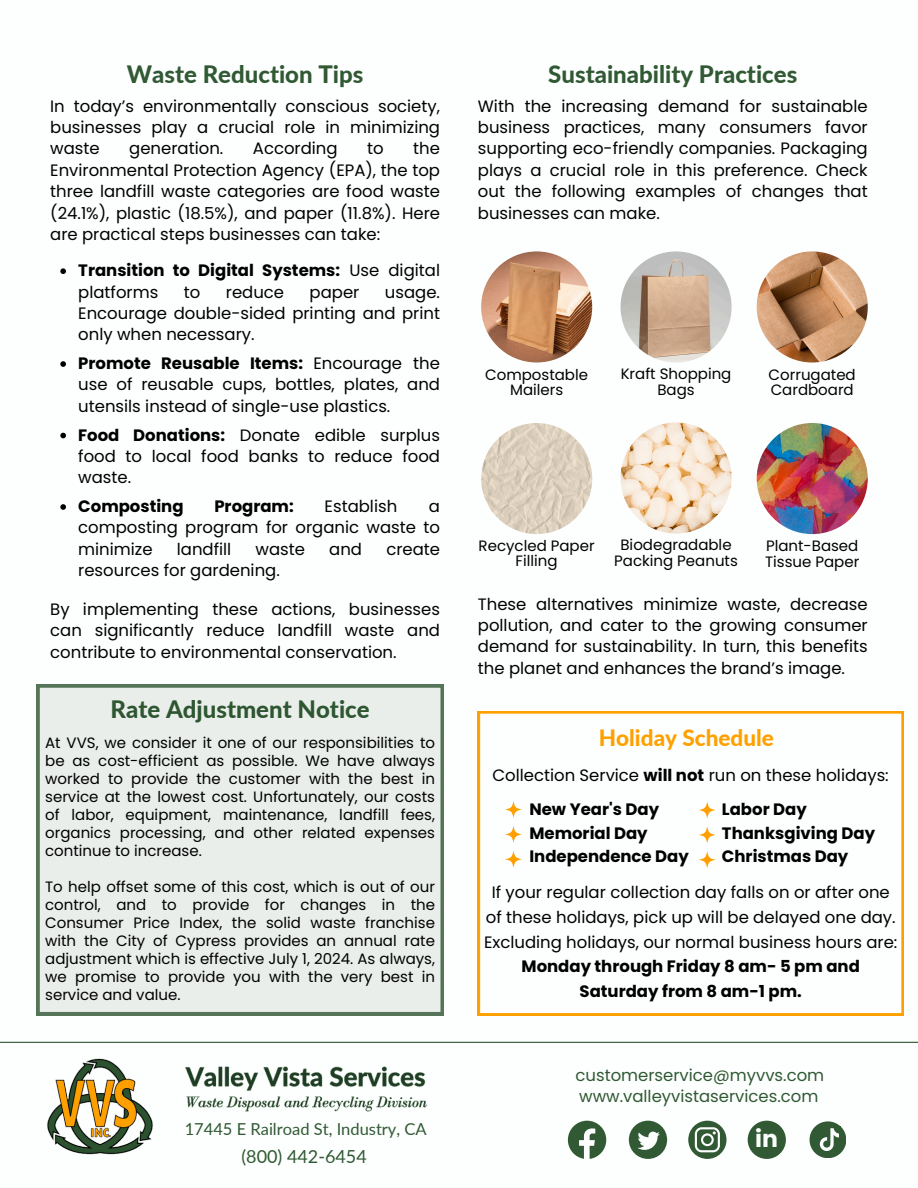
<style>
.page{position:relative;width:918px;height:1188px;background:#fff}
.page>*{position:absolute;margin:0;border:0;box-sizing:border-box;transform-origin:0 0}
.t1{font:800 24px "Lato";color:#315934}
.t2{font:800 24px "Lato";color:#2e5631}
.t3{font:700 23.55px "Poppins";color:#fcfffd}
.t4{font:800 22.5px "Lato";color:#ffa000}
.t5{font:18px "Lato";color:#315934}
.t6{font:16.5px/21.3px "Poppins";color:#000;text-align:justify}
.t7{font:700 16.5px/23.7px "Poppins";color:#000}
.t8{font:16.5px "Poppins";color:#315934}
.t9{font:16.5px "Lato";color:#315934}
.t10{font:15px/18px "Poppins";color:#000;text-align:center}
.s1{font-weight:400}
.s2{font-weight:700}
</style>
<div class="page">
<img style="left:47px;top:1058px;width:106px;height:97px">
<hr style="left:0;top:1042px;width:918px;height:1px;background:#2e5631">
<img style="left:185px;top:1066px;width:242px;height:46px">
<svg style="left:568px;top:1121px;width:38px;height:38px"></svg>
<svg style="left:629px;top:1121px;width:38px;height:38px"></svg>
<svg style="left:688px;top:1121px;width:39px;height:38px"></svg>
<div style="left:810px;top:1121px;width:36px;height:37px;background:#315934;border-radius:50%"></div>
<svg style="left:819px;top:1128px;width:20px;height:23px"></svg>
<div style="left:748px;top:1121px;width:38px;height:38px;background:#315934;border-radius:50%"></div>
<img style="left:481px;top:251px;width:111px;height:112px;border-radius:50%">
<img style="left:757px;top:251px;width:111px;height:112px;border-radius:50%">
<img style="left:621px;top:251px;width:111px;height:112px;border-radius:50%">
<img style="left:757px;top:423px;width:111px;height:111px;border-radius:50%">
<img style="left:621px;top:422px;width:111px;height:112px;border-radius:50%">
<img style="left:481px;top:423px;width:111px;height:111px;border-radius:50%">
<svg style="left:478px;top:711px;width:425px;height:304px"></svg>
<svg style="left:505px;top:801px;width:17px;height:17px"></svg>
<svg style="left:505px;top:826px;width:17px;height:17px"></svg>
<svg style="left:505px;top:851px;width:17px;height:16px"></svg>
<svg style="left:699px;top:801px;width:16px;height:17px"></svg>
<svg style="left:699px;top:826px;width:16px;height:17px"></svg>
<svg style="left:699px;top:851px;width:16px;height:17px"></svg>
<svg style="left:60px;top:268px;width:6px;height:6px"></svg>
<svg style="left:60px;top:361px;width:6px;height:6px"></svg>
<svg style="left:60px;top:433px;width:6px;height:5px"></svg>
<svg style="left:60px;top:504px;width:6px;height:6px"></svg>
<div style="left:36px;top:684px;width:408px;height:331px;background:#eaeeeb"></div>
<p class="t1" style="left:127px;top:60px;width:238px">Waste Reduction Tips</p>
<p class="t6" style="left:50px;top:95px;width:391px">In today’s environmentally conscious society, businesses play a crucial role in minimizing waste</p>
<p class="t6" style="left:129px;top:138px;width:96px">generation.</p>
<p class="t6" style="left:253px;top:138px;width:86px">According</p>
<p class="t6" style="left:367px;top:138px;width:18px">to</p>
<p class="t6" style="left:50px;top:138px;width:391px;text-indent:363px">the Environmental Protection Agency (EPA), the top three landfill waste categories are food waste (24.1%), plastic (18.5%), and paper (11.8%). Here are practical steps businesses can take:</p>
<p class="t7" style="left:78px;top:260px;width:363px;line-height:21.3px">Transition to Digital Systems: <span class="s1">Use digital platforms</span></p>
<p class="t6" style="left:184px;top:281px;width:18px">to</p>
<p class="t6" style="left:226px;top:281px;width:60px">reduce</p>
<p class="t6" style="left:310px;top:281px;width:51px">paper</p>
<p class="t6" style="left:78px;top:281px;width:363px;text-indent:307px">usage.<br>Encourage double-sided printing and print only when necessary.</p>
<h2 class="t6" style="left:78px;top:353px;width:363px"><span class="s2">Promote Reusable Items:</span> Encourage the use of reusable cups, bottles, plates, and utensils instead of single-use plastics.</h2>
<p class="t6" style="left:78px;top:424px;width:363px"><span class="s2">Food Donations:</span> Donate edible surplus food to local food banks to reduce food waste.</p>
<p class="t7" style="left:78px;top:494px;width:107px">Composting</p>
<p class="t7" style="left:214px;top:494px;width:81px">Program:</p>
<p class="t6" style="left:325px;top:496px;width:74px">Establish</p>
<p class="t6" style="left:78px;top:496px;width:363px;text-indent:351px">a composting program for organic waste to minimize</p>
<p class="t6" style="left:177px;top:538px;width:56px">landfill</p>
<p class="t6" style="left:256px;top:538px;width:51px">waste</p>
<p class="t6" style="left:329px;top:538px;width:34px">and</p>
<p class="t6" style="left:386px;top:538px;width:55px">create</p>
<p class="t6" style="left:78px;top:560px;width:203px">resources for gardening.</p>
<p class="t6" style="left:50px;top:599px;width:391px">By implementing these actions, businesses can significantly reduce landfill waste and contribute to environmental conservation.</p>
<h2 class="t2" style="left:111px;top:694px;width:261px">Rate Adjustment Notice</h2>
<h3 class="t10" style="left:45px;top:734px;width:391px;text-align:justify">At VVS, we consider it one of our responsibilities to be as cost-efficient as possible. We have always worked to provide the customer with the best in service at the lowest cost. Unfortunately, our costs of labor, equipment, maintenance, landfill fees, organics processing, and other related expenses continue to increase.</h3>
<p class="t10" style="left:45px;top:878px;width:391px;text-align:justify">To help offset some of this cost, which is out of our control, and to provide for changes in the Consumer Price Index, the solid waste franchise with the City of Cypress provides an annual rate adjustment which is effective July 1, 2024. As always, we promise to provide you with the very best in service and value.</p>
<h3 class="t9" style="left:185px;top:1118px;width:243px">17445 E Railroad St, Industry, CA</h3>
<p class="t5" style="left:242px;top:1145px;width:127px">(800) 442-6454</p>
<p class="t1" style="left:548px;top:60px;width:251px">Sustainability Practices</p>
<p class="t6" style="left:478px;top:95px;width:391px">With the increasing demand for sustainable business practices, many consumers favor supporting eco-friendly companies. Packaging plays a crucial role in this preference. Check out the following examples of changes that businesses can make.</p>
<p class="t10" style="left:621px;top:366px;width:112px;line-height:15.8px">Kraft Shopping<br>Bags</p>
<p class="t10" style="left:485px;top:366px;width:104px;line-height:15.8px">Compostable<br>Mailers</p>
<p class="t10" style="left:769px;top:366px;width:89px;line-height:15.8px;text-align:left">Corrugated<br>Cardboard</p>
<p class="t10" style="left:614px;top:537px;width:125px;line-height:15.8px">Biodegradable<br>Packing Peanuts</p>
<h1 class="t10" style="left:479px;top:537px;width:118px;line-height:15.8px">Recycled Paper<br>Filling</h1>
<h3 class="t6" style="left:478px;top:593px;width:391px">These alternatives minimize waste, decrease pollution, and cater to the growing consumer demand for sustainability. In turn, this benefits the planet and enhances the brand’s image.</h3>
<p class="t10" style="left:766px;top:537px;width:94px">Plant-Based</p>
<p class="t10" style="left:765px;top:553px;width:96px">Tissue Paper</p>
<p class="t4" style="left:599px;top:723px;width:177px">Holiday Schedule</p>
<p class="t6" style="left:492px;top:764px;width:398px">Collection Service <span class="s2">will not</span> run on these holidays:</p>
<p class="t7" style="left:529px;top:797px;width:161px">New Year's Day<br>Memorial Day<br>Independence Day</p>
<p class="t7" style="left:722px;top:797px;width:155px">Labor Day<br>Thanksgiving Day<br>Christmas Day</p>
<p class="t6" style="left:484px;top:880px;width:415px;line-height:24.8px;text-align:center">If your regular collection day falls on or after one of these holidays, pick up will be delayed one day.<br>Excluding holidays, our normal business hours are:<br><span class="s2">Monday through Friday 8 am- 5 pm and Saturday from 8 am-1 pm.</span></p>
<p class="t8" style="left:576px;top:1064px;width:250px">customerservice@myvvs.com</p>
<p class="t8" style="left:579px;top:1084px;width:241px">www.valleyvistaservices.com</p>
<p class="t3" style="left:755px;top:1122px;width:24px">in</p>
</div>
